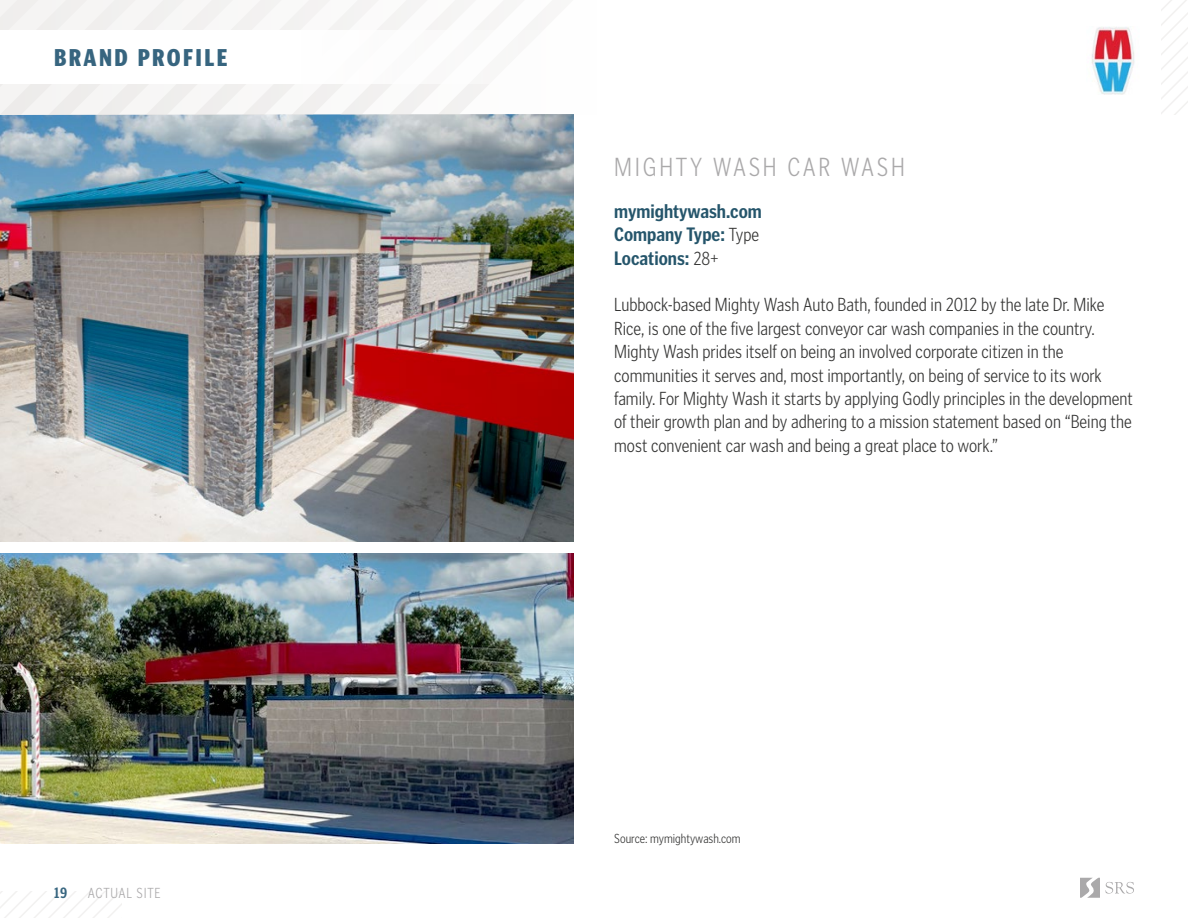
<style>
.page{position:relative;width:1188px;height:918px;background:#fff}
.page>*{position:absolute;margin:0;border:0;box-sizing:border-box;transform-origin:0 0}
.t1{font:300 27px "Poynter Gothic Text Cond";letter-spacing:.1em;color:#aaa9aa}
.t2{font:900 24px "Poynter Gothic Text Cond";letter-spacing:.1em;color:#37657f}
.t3{font:300 19.5px/23.4px "Poynter Gothic Text Cond";color:#343433}
.t4{font:700 19.5px/23.4px "Poynter Gothic Text Cond";color:#25556b}
.t5{font:300 15px "Poynter Gothic Text Cond";letter-spacing:.05em;color:#aaa9aa}
.t6{font:700 15px "Poynter Gothic Text Cond";color:#37657f}
.t7{font:300 13.5px "Poynter Gothic Text Cond";color:#343433}
.s1{font-weight:300;color:#343433}
</style>
<div class="page">
<img style="left:0;top:115px;width:574px;height:426px">
<img style="left:0;top:554px;width:574px;height:290px">
<svg style="left:0;top:891px;width:122px;height:27px"></svg>
<svg style="left:1080px;top:878px;width:54px;height:20px"></svg>
<svg style="left:0;top:0;width:574px;height:115px"></svg>
<svg style="left:1161px;top:0;width:27px;height:115px"></svg>
<div style="left:0;top:30px;width:594px;height:54px;background:#fff"></div>
<img style="left:1091px;top:27px;width:44px;height:67px">
<p class="t2" style="left:54px;top:44px;width:175px">BRAND PROFILE</p>
<p class="t6" style="left:54px;top:884px;width:15px">19</p>
<p class="t5" style="left:88px;top:885px;width:74px">ACTUAL SITE</p>
<h1 class="t1" style="left:614px;top:153px;width:292px">MIGHTY WASH CAR WASH</h1>
<p class="t4" style="left:614px;top:199px;width:149px">mymightywash.com<br>Company Type: <span class="s1">Type<br></span>Locations: <span class="s1">28+</span></p>
<p class="t3" style="left:614px;top:293px;width:520px">Lubbock-based Mighty Wash Auto Bath, founded in 2012 by the late Dr. Mike Rice, is one of the five largest conveyor car wash companies in the country.<br>Mighty Wash prides itself on being an involved corporate citizen in the communities it serves and, most importantly, on being of service to its work family. For Mighty Wash it starts by applying Godly principles in the development of their growth plan and by adhering to a mission statement based on “Being the most convenient car wash and being a great place to work.”</p>
<p class="t7" style="left:614px;top:831px;width:128px">Source: mymightywash.com</p>
</div>
